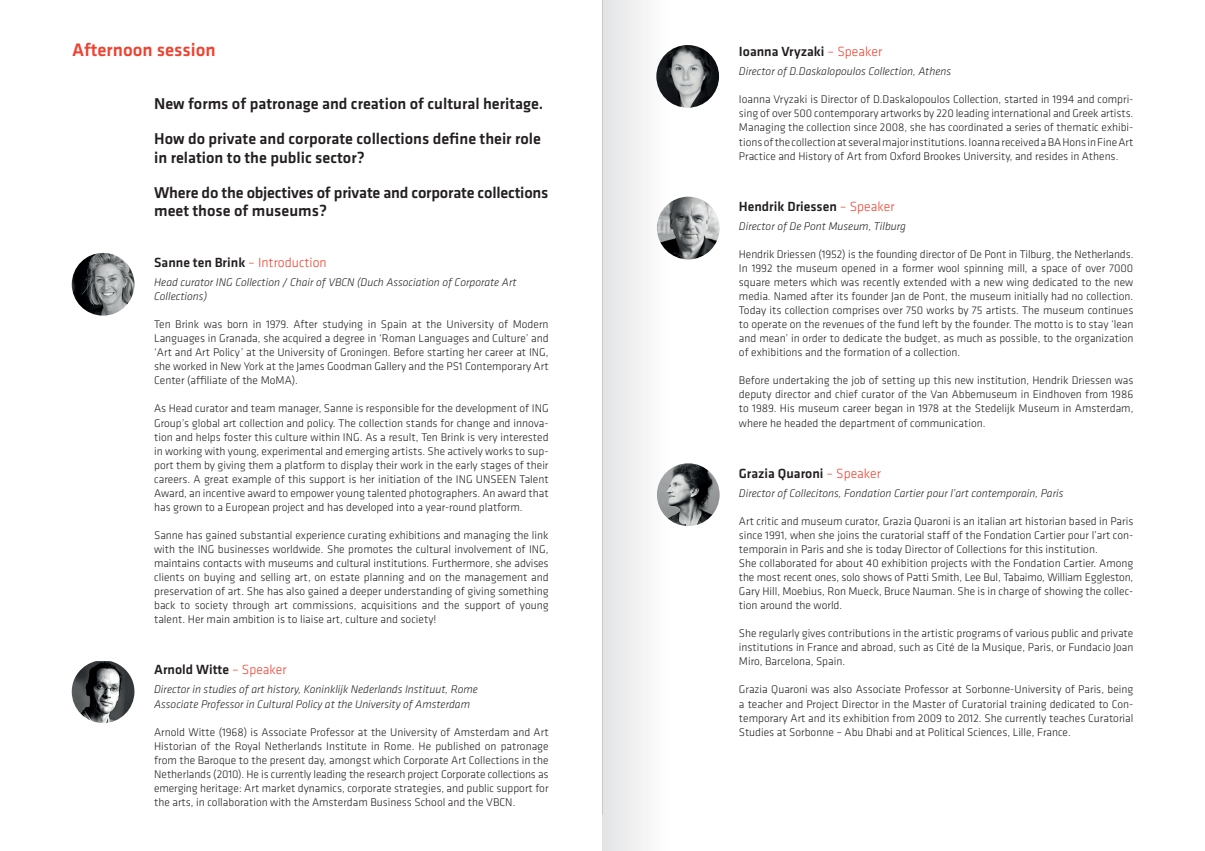
<style>
.page{position:relative;width:1205px;height:851px;background:#fff}
.page>*{position:absolute;margin:0;border:0;box-sizing:border-box;transform-origin:0 0}
.t1{font:500 18.75px "Klavika";color:#ef4230}
.t2{font:500 16.25px/35px "Klavika";color:#231f20}
.t3{font:500 13.75px "Klavika";color:#231f20}
.t4{font:300 11.5px/14px "Klavika";color:#231f20;text-align:justify}
.t5{font:italic 300 11.5px/14px "Klavika";color:#231f20}
.s1{font-weight:300;color:#ef4230}
</style>
<div class="page">
<div style="left:603px;top:0;width:72px;height:850px;background:#f3f4f4"></div>
<hr style="left:602px;top:0;width:1px;height:813px;background:#c7c8ca">
<img style="left:72px;top:253px;width:62px;height:62px;border-radius:31px">
<img style="left:74px;top:661px;width:22px;height:19px">
<img style="left:657px;top:197px;width:62px;height:62px;border-radius:31px">
<img style="left:657px;top:463px;width:62px;height:63px;border-radius:31px">
<img style="left:656px;top:45px;width:63px;height:63px;border-radius:31px">
<h1 class="t1" style="left:72px;top:40px;width:145px">Afternoon session</h1>
<h2 class="t2" style="left:154px;top:86px;width:391px">New forms of patronage and creation of cultural heritage.<br>How do private and corporate collections define their role</h2>
<h2 class="t2" style="left:154px;top:140px;width:396px">in relation to the public sector?<br>Where do the objectives of private and corporate collections</h2>
<h2 class="t2" style="left:154px;top:194px;width:174px">meet those of museums?</h2>
<p class="t3" style="left:154px;top:255px;width:174px">Sanne ten Brink <span class="s1">– Introduction</span></p>
<p class="t5" style="left:154px;top:275px;width:364px">Head curator ING Collection / Chair of VBCN (Duch Association of Corporate Art<br>Collections)</p>
<p class="t4" style="left:154px;top:317px;width:396px">Ten Brink was born in 1979. After studying in Spain at the University of Modern Languages in Granada, she acquired a degree in ‘Roman Languages and Culture’ and ‘Art and Art Policy’ at the University of Groningen. Before starting her career at ING, she worked in New York at the James Goodman Gallery and the PS1 Contemporary Art Center (affiliate of the MoMA).</p>
<p class="t4" style="left:154px;top:402px;width:396px">As Head curator and team manager, Sanne is responsible for the development of ING Group’s global art collection and policy. The collection stands for change and innova&shy;tion and helps foster this culture within ING. As a result, Ten Brink is very interested in working with young, experimental and emerging artists. She actively works to sup&shy;port them by giving them a platform to display their work in the early stages of their careers. A great example of this support is her initiation of the ING UNSEEN Talent Award, an incentive award to empower young talented photographers. An award that has grown to a European project and has developed into a year-round platform.</p>
<p class="t4" style="left:154px;top:528px;width:396px">Sanne has gained substantial experience curating exhibitions and managing the link with the ING businesses worldwide. She promotes the cultural involvement of ING, maintains contacts with museums and cultural institutions. Furthermore, she advises clients on buying and selling art, on estate planning and on the management and preservation of art. She has also gained a deeper understanding of giving something back to society through art commissions, acquisitions and the support of young talent. Her main ambition is to liaise art, culture and society!</p>
<p class="t3" style="left:154px;top:662px;width:134px">Arnold Witte <span class="s1">– Speaker</span></p>
<p class="t5" style="left:154px;top:682px;width:325px">Director in studies of art history, Koninklijk Nederlands Instituut, Rome<br>Associate Professor in Cultural Policy at the University of Amsterdam</p>
<p class="t4" style="left:154px;top:724px;width:396px">Arnold Witte (1968) is Associate Professor at the University of Amsterdam and Art Historian of the Royal Netherlands Institute in Rome. He published on patronage from the Baroque to the present day, amongst which Corporate Art Collections in the Netherlands (2010). He is currently leading the research project Corporate collections as emerging heritage: Art market dynamics, corporate strategies, and public support for the arts, in collaboration with the Amsterdam Business School and the VBCN.</p>
<p class="t3" style="left:739px;top:44px;width:145px">Ioanna Vryzaki <span class="s1">– Speaker</span></p>
<p class="t5" style="left:739px;top:65px;width:214px">Director of D.Daskalopoulos Collection, Athens</p>
<p class="t4" style="left:739px;top:93px;width:396px">Ioanna Vryzaki is Director of D.Daskalopoulos Collection, started in 1994 and compri&shy;sing of over 500 contemporary artworks by 220 leading international and Greek artists.<br>Managing the collection since 2008, she has coordinated a series of thematic exhibi&shy;tions of the collection at several major institutions. Ioanna received a BA Hons in Fine Art Practice and History of Art from Oxford Brookes University, and resides in Athens.</p>
<p class="t3" style="left:739px;top:199px;width:157px">Hendrik Driessen <span class="s1">– Speaker</span></p>
<p class="t5" style="left:739px;top:219px;width:169px">Director of De Pont Museum, Tilburg</p>
<p class="t4" style="left:739px;top:247px;width:396px">Hendrik Driessen (1952) is the founding director of De Pont in Tilburg, the Netherlands.<br>In 1992 the museum opened in a former wool spinning mill, a space of over 7000 square meters which was recently extended with a new wing dedicated to the new media. Named after its founder Jan de Pont, the museum initially had no collection.<br>Today its collection comprises over 750 works by 75 artists. The museum continues to operate on the revenues of the fund left by the founder. The motto is to stay ‘lean and mean’ in order to dedicate the budget, as much as possible, to the organization of exhibitions and the formation of a collection.</p>
<p class="t4" style="left:739px;top:373px;width:396px">Before undertaking the job of setting up this new institution, Hendrik Driessen was deputy director and chief curator of the Van Abbemuseum in Eindhoven from 1986 to 1989. His museum career began in 1978 at the Stedelijk Museum in Amsterdam, where he headed the department of communication.</p>
<p class="t3" style="left:739px;top:465px;width:144px">Grazia Quaroni <span class="s1">– Speaker</span></p>
<p class="t5" style="left:739px;top:486px;width:326px">Director of Collecitons, Fondation Cartier pour l’art contemporain, Paris</p>
<p class="t4" style="left:739px;top:514px;width:396px;text-align:left">Art critic and museum curator, Grazia Quaroni is an italian art historian based in Paris since 1991, when she joins the curatorial staff of the Fondation Cartier pour l’art con&shy;temporain in Paris and she is today Director of Collections for this institution.<br>She collaborated for about 40 exhibition projects with the Fondation Cartier. Among the most recent ones, solo shows of Patti Smith, Lee Bul, Tabaimo, William Eggleston, Gary Hill, Moebius, Ron Mueck, Bruce Nauman. She is in charge of showing the collec&shy;tion around the world.</p>
<p class="t4" style="left:739px;top:626px;width:396px">She regularly gives contributions in the artistic programs of various public and private institutions in France and abroad, such as Cité de la Musique, Paris, or Fundacio Joan Miro, Barcelona, Spain.</p>
<p class="t4" style="left:739px;top:682px;width:396px">Grazia Quaroni was also Associate Professor at Sorbonne-University of Paris, being a teacher and Project Director in the Master of Curatorial training dedicated to Con&shy;temporary Art and its exhibition from 2009 to 2012. She currently teaches Curatorial Studies at Sorbonne – Abu Dhabi and at Political Sciences, Lille, France.</p>
</div>
